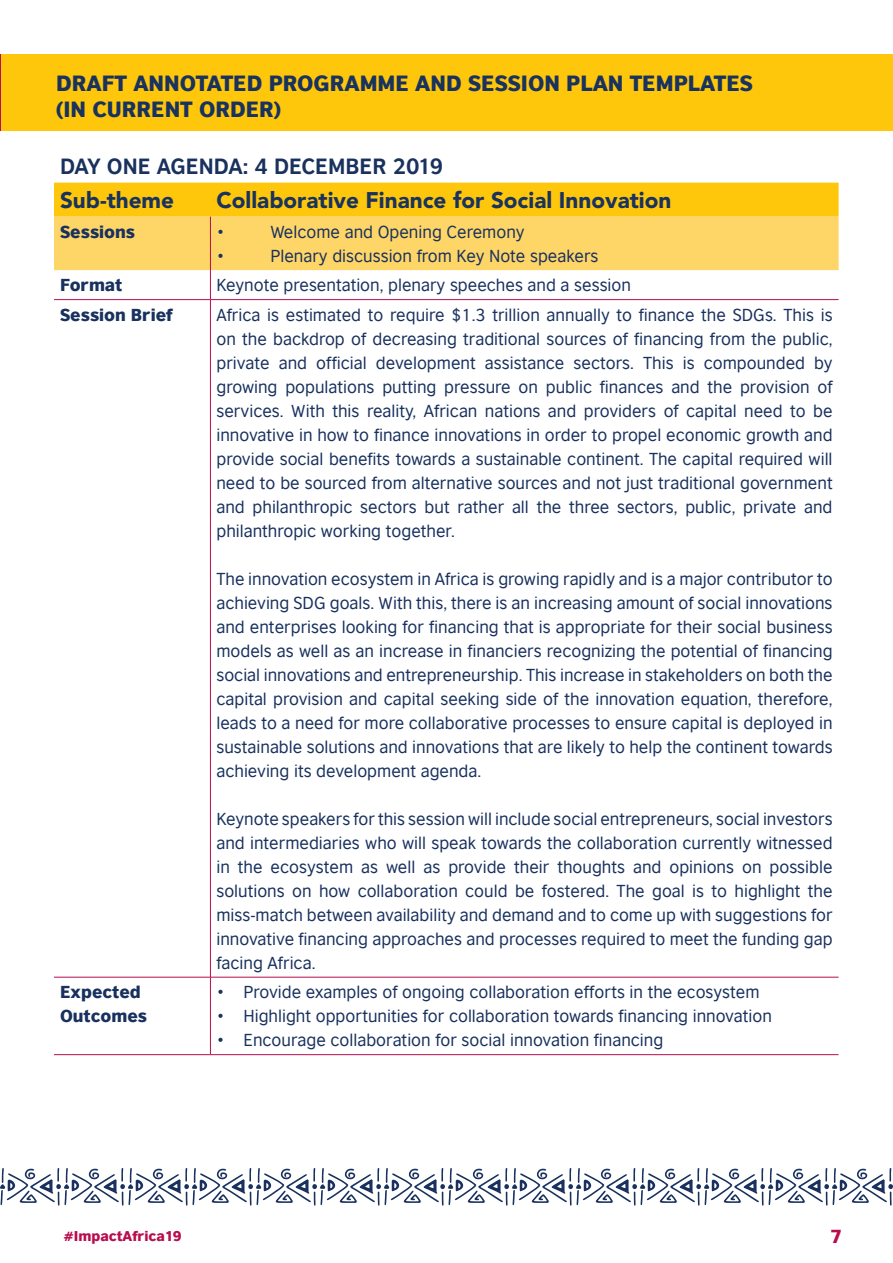
<style>
.page{position:relative;width:893px;height:1263px;background:#fff}
.page>*{position:absolute;margin:0;border:0;box-sizing:border-box;transform-origin:0 0}
.t1{font:65.85px "Rabsypattern";color:#19315e}
.t2{font:900 22.5px "Avenir LT Pro";color:#19325e}
.Paragraph_Style_3{font:900 21px "British Council Sans";color:#19325e}
.t3{font:700 21px "British Council Sans";color:#19315e}
.t4{font:900 18px "British Council Sans";color:#b80d4e}
.t5{font:16.5px/24px "British Council Sans";color:#19315e;text-align:justify}
.t6{font:900 16.5px/24px "British Council Sans";color:#19315e}
.t7{font:900 13.5px "British Council Sans";color:#b80d4e}
</style>
<div class="page">
<div style="left:0;top:54px;width:893px;height:77px;background:#fec70c"></div>
<svg style="left:54px;top:183px;width:785px;height:116px"></svg>
<hr style="left:210px;top:299px;width:629px;height:1px;background:#b80d4e">
<hr style="left:210px;top:300px;width:1px;height:677px;background:#b80d4e">
<hr style="left:210px;top:977px;width:629px;height:1px;background:#b80d4e">
<hr style="left:210px;top:977px;width:1px;height:77px;background:#b80d4e">
<hr style="left:54px;top:299px;width:156px;height:1px;background:#b80d4e">
<hr style="left:54px;top:977px;width:156px;height:1px;background:#b80d4e">
<hr style="left:54px;top:1054px;width:156px;height:1px;background:#b80d4e">
<hr style="left:210px;top:1054px;width:629px;height:1px;background:#b80d4e">
<hr style="left:0;top:54px;width:1px;height:77px;background:#b80d4e">
<p class="Paragraph_Style_3" style="left:56px;top:64px;width:698px">DRAFT ANNOTATED PROGRAMME AND SESSION PLAN TEMPLATES</p>
<p class="Paragraph_Style_3" style="left:56px;top:89px;width:226px">(IN CURRENT ORDER)</p>
<p class="t3" style="left:60px;top:148px;width:385px">DAY ONE AGENDA: 4 DECEMBER 2019</p>
<p class="t2" style="left:60px;top:187px;width:116px">Sub-theme</p>
<p class="t2" style="left:216px;top:187px;width:456px">Collaborative Finance for Social Innovation</p>
<p class="t6" style="left:60px;top:217px;width:77px">Sessions</p>
<p class="t5" style="left:216px;top:218px;width:10px">•</p>
<p class="t5" style="left:270px;top:218px;width:256px">Welcome and Opening Ceremony</p>
<p class="t5" style="left:216px;top:242px;width:10px">•</p>
<p class="t5" style="left:270px;top:242px;width:330px">Plenary discussion from Key Note speakers</p>
<p class="t6" style="left:60px;top:271px;width:64px">Format</p>
<p class="t5" style="left:216px;top:272px;width:416px">Keynote presentation, plenary speeches and a session</p>
<p class="t6" style="left:60px;top:300px;width:114px">Session Brief</p>
<p class="t5" style="left:216px;top:301px;width:618px">Africa is estimated to require $1.3 trillion annually to finance the SDGs. This is on the backdrop of decreasing traditional sources of financing from the public, private and official development assistance sectors. This is compounded by growing populations putting pressure on public finances and the provision of services. With this reality, African nations and providers of capital need to be innovative in how to finance innovations in order to propel economic growth and provide social benefits towards a sustainable continent. The capital required will need to be sourced from alternative sources and not just traditional government and philanthropic sectors but rather all the three sectors, public, private and philanthropic working together.</p>
<p class="t5" style="left:216px;top:565px;width:618px">The innovation ecosystem in Africa is growing rapidly and is a major contributor to achieving SDG goals. With this, there is an increasing amount of social innovations and enterprises looking for financing that is appropriate for their social business models as well as an increase in financiers recognizing the potential of financing social innovations and entrepreneurship. This increase in stakeholders on both the capital provision and capital seeking side of the innovation equation, therefore, leads to a need for more collaborative processes to ensure capital is deployed in sustainable solutions and innovations that are likely to help the continent towards achieving its development agenda.</p>
<p class="t5" style="left:216px;top:805px;width:618px">Keynote speakers for this session will include social entrepreneurs, social investors and intermediaries who will speak towards the collaboration currently witnessed in the ecosystem as well as provide their thoughts and opinions on possible solutions on how collaboration could be fostered. The goal is to highlight the miss-match between availability and demand and to come up with suggestions for innovative financing approaches and processes required to meet the funding gap facing Africa.</p>
<p class="t6" style="left:60px;top:978px;width:89px">Expected<br>Outcomes</p>
<p class="t5" style="left:216px;top:978px;width:545px">• Provide examples of ongoing collaboration efforts in the ecosystem</p>
<p class="t5" style="left:216px;top:1002px;width:557px">• Highlight opportunities for collaboration towards financing innovation</p>
<p class="t5" style="left:216px;top:1026px;width:448px">• Encourage collaboration for social innovation financing</p>
<h1 class="t1" style="left:-1px;top:1157px;width:898px">yyyyyyyyyyyyyy</h1>
<p class="t7" style="left:64px;top:1223px;width:119px">#ImpactAfrica19</p>
<p class="t4" style="left:830px;top:1219px;width:13px">7</p>
</div>
